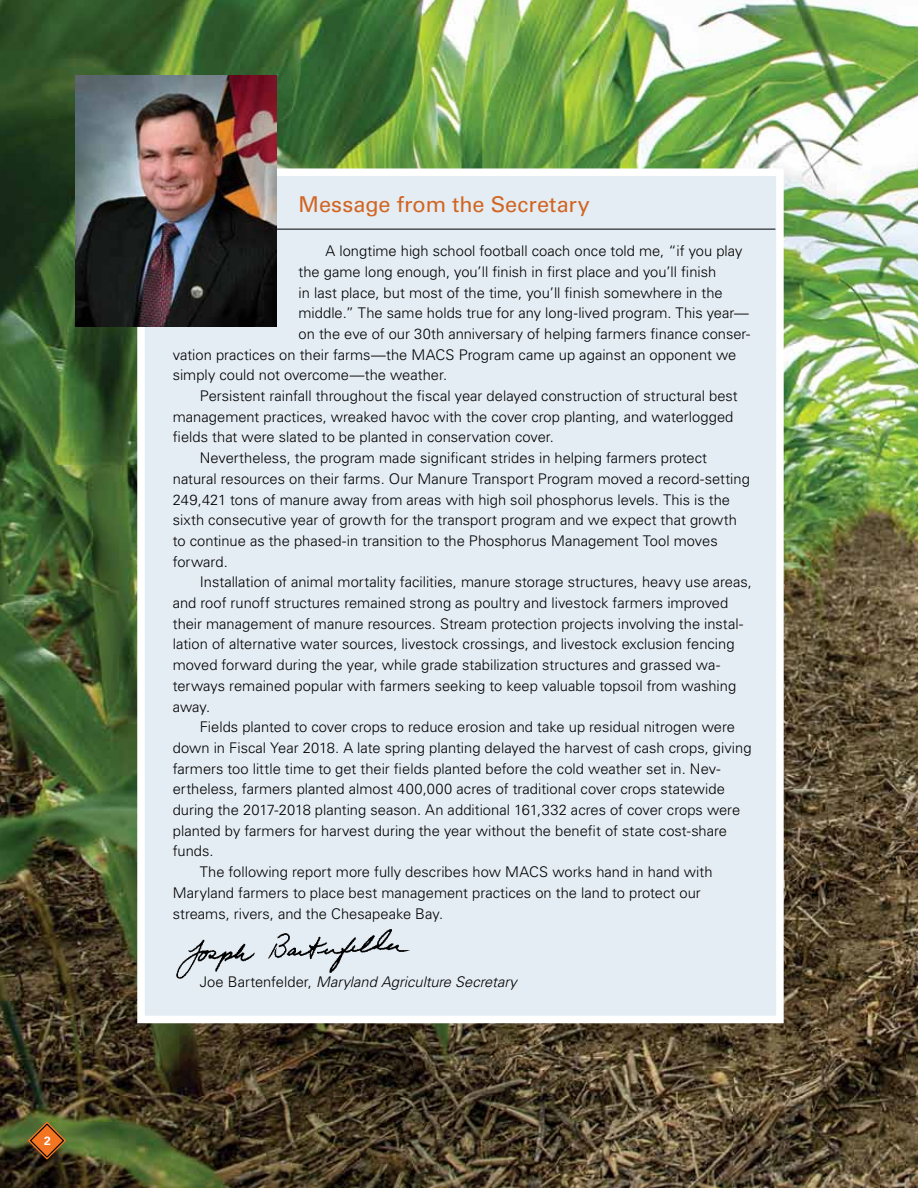
<style>
.page{position:relative;width:918px;height:1188px;background:#fff}
.page>*{position:absolute;margin:0;border:0;box-sizing:border-box;transform-origin:0 0}
.t1{font:21.75px "Univers";letter-spacing:.005em;color:#d16522}
.t2{font:300 14.7px "Univers";color:#000}
.t3{font:italic 300 14.7px "Univers";letter-spacing:.005em;color:#000}
.t4{font:700 12px "Univers";color:#fff}
.s1{font-style:normal}
</style>
<div class="page">
<img style="left:0;top:0;width:918px;height:1188px">
<div style="left:137px;top:168px;width:647px;height:855px;background:#e5edf4;border:8px solid #fff"></div>
<img style="left:75px;top:75px;width:202px;height:252px">
<hr style="left:276px;top:229px;width:499px;height:1px;background:#000">
<img style="left:176px;top:929px;width:234px;height:50px">
<svg style="left:29px;top:1122px;width:36px;height:37px"></svg>
<div style="left:28px;top:1122px;width:38px;height:38px;border:1px solid #f47521;border-radius:18px"></div>
<div style="left:30px;top:1124px;width:34px;height:34px;border:1px solid #000;border-radius:16px"></div>
<p class="t4" style="left:44px;top:1134px;width:8px">2</p>
<h1 class="t1" style="left:299px;top:191px;width:293px">Message from the Secretary</h1>
<p class="t2" style="left:326px;top:242px;width:418px">A longtime high school football coach once told me, “if you play</p>
<p class="t2" style="left:299px;top:263px;width:419px">the game long enough, you’ll finish in first place and you’ll finish</p>
<p class="t2" style="left:299px;top:284px;width:426px">in last place, but most of the time, you’ll finish somewhere in the</p>
<p class="t2" style="left:299px;top:304px;width:452px">middle.” The same holds true for any long-lived program. This year—</p>
<p class="t2" style="left:299px;top:325px;width:453px">on the eve of our 30th anniversary of helping farmers finance conser-</p>
<p class="t2" style="left:173px;top:346px;width:565px">vation practices on their farms—the MACS Program came up against an opponent we</p>
<p class="t2" style="left:173px;top:366px;width:276px">simply could not overcome—the weather.</p>
<p class="t2" style="left:200px;top:387px;width:539px">Persistent rainfall throughout the fiscal year delayed construction of structural best</p>
<p class="t2" style="left:173px;top:408px;width:562px">management practices, wreaked havoc with the cover crop planting, and waterlogged</p>
<p class="t2" style="left:173px;top:428px;width:383px">fields that were slated to be planted in conservation cover.</p>
<p class="t2" style="left:200px;top:449px;width:509px">Nevertheless, the program made significant strides in helping farmers protect</p>
<p class="t2" style="left:173px;top:470px;width:579px">natural resources on their farms. Our Manure Transport Program moved a record-setting</p>
<p class="t2" style="left:173px;top:490px;width:559px">249,421 tons of manure away from areas with high soil phosphorus levels. This is the</p>
<p class="t2" style="left:173px;top:511px;width:566px">sixth consecutive year of growth for the transport program and we expect that growth</p>
<p class="t2" style="left:173px;top:532px;width:546px">to continue as the phased-in transition to the Phosphorus Management Tool moves</p>
<p class="t2" style="left:173px;top:553px;width:56px">forward.</p>
<p class="t2" style="left:200px;top:573px;width:554px">Installation of animal mortality facilities, manure storage structures, heavy use areas,</p>
<p class="t2" style="left:173px;top:594px;width:557px">and roof runoff structures remained strong as poultry and livestock farmers improved</p>
<p class="t2" style="left:173px;top:615px;width:572px">their management of manure resources. Stream protection projects involving the instal-</p>
<p class="t2" style="left:173px;top:635px;width:563px">lation of alternative water sources, livestock crossings, and livestock exclusion fencing</p>
<p class="t2" style="left:173px;top:656px;width:549px">moved forward during the year, while grade stabilization structures and grassed wa-</p>
<p class="t2" style="left:173px;top:677px;width:565px">terways remained popular with farmers seeking to keep valuable topsoil from washing</p>
<p class="t2" style="left:173px;top:697px;width:39px">away.</p>
<p class="t2" style="left:200px;top:718px;width:537px">Fields planted to cover crops to reduce erosion and take up residual nitrogen were</p>
<p class="t2" style="left:173px;top:739px;width:580px">down in Fiscal Year 2018. A late spring planting delayed the harvest of cash crops, giving</p>
<p class="t2" style="left:173px;top:760px;width:549px">farmers too little time to get their fields planted before the cold weather set in. Nev-</p>
<p class="t2" style="left:173px;top:780px;width:554px">ertheless, farmers planted almost 400,000 acres of traditional cover crops statewide</p>
<p class="t2" style="left:173px;top:801px;width:569px">during the 2017-2018 planting season. An additional 161,332 acres of cover crops were</p>
<p class="t2" style="left:173px;top:822px;width:556px">planted by farmers for harvest during the year without the benefit of state cost-share</p>
<p class="t2" style="left:173px;top:842px;width:42px">funds.</p>
<p class="t2" style="left:200px;top:863px;width:514px">The following report more fully describes how MACS works hand in hand with</p>
<p class="t2" style="left:173px;top:884px;width:530px">Maryland farmers to place best management practices on the land to protect our</p>
<p class="t2" style="left:173px;top:904px;width:272px">streams, rivers, and the Chesapeake Bay.</p>
<p class="t3" style="left:200px;top:973px;width:318px"><span class="s1">Joe Bartenfelder,</span> Maryland Agriculture Secretary</p>
</div>
